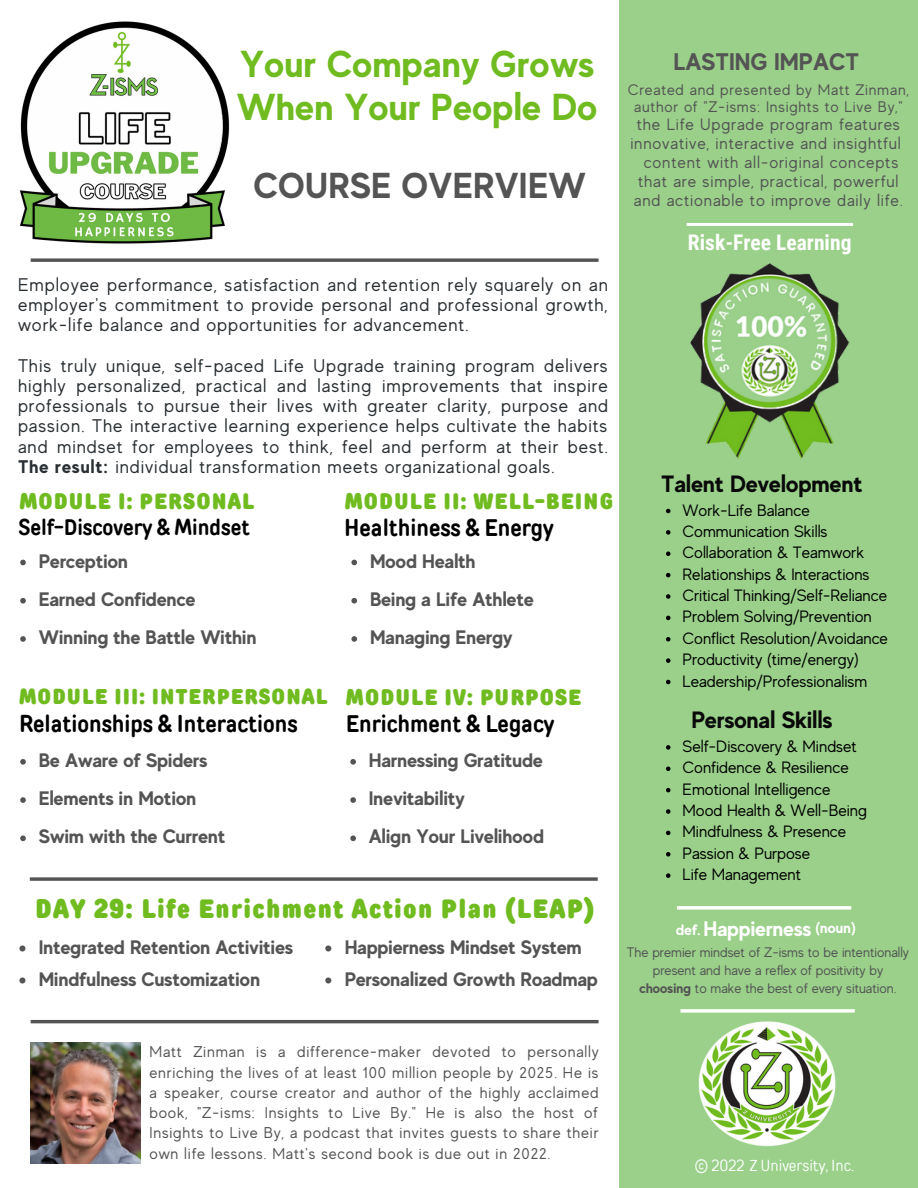
<style>
.page{position:relative;width:918px;height:1188px;background:#9ad08a}
.page>*{position:absolute;margin:0;border:0;box-sizing:border-box;transform-origin:0 0}
.t1{font:700 37.5px "MADE Evolve Sans";letter-spacing:.01em;color:#70bc20}
.t2{font:700 36px "MADE Evolve Sans";letter-spacing:.01em;color:#545454}
.t3{font:900 27px "TT Rounds Condensed";letter-spacing:.05em;color:#70bc20}
.t4{font:700 24px "MADE Evolve Sans";color:#545454}
.t5{font:700 23.85px "TT Rounds Condensed";color:#000}
.t6{font:700 23.55px "MADE Evolve Sans";color:#090909}
.t7{font:900 22.5px "TT Rounds Condensed";letter-spacing:.05em;color:#70bc20}
.t8{font:700 22.35px "TT Rounds Condensed";color:#000}
.t9{font:900 21.75px "TT Rounds Condensed";letter-spacing:.05em;color:#70bc20}
.t10{font:700 21.6px "Roboto Condensed";color:#fff}
.t11{font:700 21px "MADE Evolve Sans";color:#fff}
.t12{font:700 19.5px "MADE Evolve Sans";color:#545454}
.t13{font:18.3px/20.2px "MADE Evolve Sans";letter-spacing:.05em;color:#292f33;text-align:justify}
.t14{font:16.5px/19.2px "MADE Evolve Sans";letter-spacing:.05em;color:#545454;text-align:center}
.t15{font:16.35px "MADE Evolve Sans";color:#000}
.t16{font:15.75px "TT Rounds Condensed";color:#fff}
.t17{font:15.6px/20.2px "MADE Evolve Sans";letter-spacing:.05em;color:#545454;text-align:justify}
.t18{font:15.3px "MADE Evolve Sans";letter-spacing:.05em;color:#545454}
.t19{font:700 15px "MADE Evolve Sans";color:#fff}
.t20{font:13.8px/18px "MADE Evolve Sans";color:#545454;text-align:center}
.s1{font-weight:700}
</style>
<div class="page">
<div style="left:0;top:0;width:618px;height:1188px;background:#fff"></div>
<svg style="left:252px;top:258px;width:347px;height:4px"></svg>
<img style="left:698px;top:1021px;width:138px;height:126px">
<hr style="left:31px;top:1020px;width:568px;height:3px;background:#545454">
<svg style="left:687px;top:223px;width:166px;height:3px"></svg>
<img style="left:19px;top:21px;width:233px;height:241px">
<svg style="left:30px;top:877px;width:568px;height:4px;background:#6b6b6b"></svg>
<svg style="left:666px;top:509px;width:4px;height:4px"></svg>
<svg style="left:666px;top:530px;width:4px;height:5px"></svg>
<svg style="left:666px;top:552px;width:4px;height:4px"></svg>
<svg style="left:666px;top:573px;width:4px;height:4px"></svg>
<svg style="left:666px;top:594px;width:4px;height:5px"></svg>
<svg style="left:666px;top:616px;width:4px;height:4px"></svg>
<svg style="left:666px;top:637px;width:4px;height:5px"></svg>
<svg style="left:666px;top:658px;width:4px;height:5px"></svg>
<svg style="left:666px;top:680px;width:4px;height:4px"></svg>
<svg style="left:351px;top:560px;width:6px;height:5px"></svg>
<svg style="left:351px;top:598px;width:6px;height:6px"></svg>
<svg style="left:351px;top:636px;width:6px;height:6px"></svg>
<svg style="left:680px;top:1009px;width:175px;height:4px"></svg>
<svg style="left:677px;top:906px;width:174px;height:4px"></svg>
<img style="left:690px;top:263px;width:160px;height:196px">
<img style="left:31px;top:1043px;width:110px;height:120px">
<svg style="left:666px;top:745px;width:4px;height:5px"></svg>
<svg style="left:666px;top:767px;width:4px;height:4px"></svg>
<svg style="left:666px;top:788px;width:4px;height:4px"></svg>
<svg style="left:666px;top:809px;width:4px;height:5px"></svg>
<svg style="left:666px;top:831px;width:4px;height:4px"></svg>
<svg style="left:666px;top:852px;width:4px;height:5px"></svg>
<svg style="left:666px;top:873px;width:4px;height:5px"></svg>
<svg style="left:20px;top:560px;width:6px;height:5px"></svg>
<svg style="left:20px;top:598px;width:6px;height:6px"></svg>
<svg style="left:20px;top:636px;width:6px;height:6px"></svg>
<svg style="left:20px;top:759px;width:6px;height:6px"></svg>
<svg style="left:20px;top:797px;width:6px;height:6px"></svg>
<svg style="left:20px;top:835px;width:6px;height:6px"></svg>
<svg style="left:350px;top:759px;width:6px;height:6px"></svg>
<svg style="left:350px;top:797px;width:6px;height:6px"></svg>
<svg style="left:350px;top:835px;width:6px;height:6px"></svg>
<svg style="left:19px;top:945px;width:6px;height:6px"></svg>
<svg style="left:19px;top:977px;width:6px;height:6px"></svg>
<svg style="left:325px;top:945px;width:6px;height:6px"></svg>
<svg style="left:325px;top:977px;width:6px;height:6px"></svg>
<p class="t1" style="left:240px;top:42px;width:356px">Your Company Grows</p>
<p class="t1" style="left:237px;top:85px;width:362px">When Your People Do</p>
<p class="t2" style="left:253px;top:165px;width:334px">COURSE OVERVIEW</p>
<p class="t13" style="left:18px;top:274px;width:591px">Employee performance, satisfaction and retention rely squarely on an employer's commitment to provide personal and professional growth, work-life balance and opportunities for advancement.</p>
<p class="t13" style="left:18px;top:355px;width:592px">This truly unique, self-paced Life Upgrade training program delivers highly personalized, practical and lasting improvements that inspire professionals to pursue their lives with greater clarity, purpose and passion. The interactive learning experience helps cultivate the habits and mindset for employees to think, feel and perform at their best.<br><span class="s1">The result:</span> individual transformation meets organizational goals.</p>
<p class="t7" style="left:19px;top:487px;width:236px">MODULE I: PERSONAL</p>
<p class="t8" style="left:18px;top:514px;width:233px">Self-Discovery &amp; Mindset</p>
<p class="t12" style="left:39px;top:549px;width:91px">Perception</p>
<p class="t12" style="left:39px;top:588px;width:158px">Earned Confidence</p>
<p class="t12" style="left:39px;top:626px;width:219px">Winning the Battle Within</p>
<p class="t7" style="left:345px;top:487px;width:270px">MODULE II: WELL-BEING</p>
<p class="t5" style="left:344px;top:513px;width:211px">Healthiness &amp; Energy</p>
<p class="t12" style="left:370px;top:549px;width:107px">Mood Health</p>
<p class="t12" style="left:370px;top:588px;width:165px">Being a Life Athlete</p>
<p class="t12" style="left:370px;top:626px;width:144px">Managing Energy</p>
<p class="t9" style="left:19px;top:683px;width:310px">MODULE III: INTERPERSONAL</p>
<p class="t7" style="left:346px;top:683px;width:237px">MODULE IV: PURPOSE</p>
<p class="t5" style="left:19px;top:709px;width:280px">Relationships &amp; Interactions</p>
<p class="t5" style="left:346px;top:709px;width:210px">Enrichment &amp; Legacy</p>
<p class="t12" style="left:39px;top:749px;width:170px">Be Aware of Spiders</p>
<p class="t12" style="left:39px;top:787px;width:159px">Elements in Motion</p>
<p class="t12" style="left:39px;top:825px;width:188px">Swim with the Current</p>
<p class="t12" style="left:369px;top:749px;width:176px">Harnessing Gratitude</p>
<p class="t12" style="left:369px;top:787px;width:98px">Inevitability</p>
<p class="t12" style="left:369px;top:825px;width:177px">Align Your Livelihood</p>
<p class="t3" style="left:35px;top:892px;width:561px">DAY 29: Life Enrichment Action Plan (LEAP)</p>
<p class="t12" style="left:39px;top:936px;width:256px">Integrated Retention Activities</p>
<p class="t12" style="left:39px;top:968px;width:223px">Mindfulness Customization</p>
<p class="t12" style="left:345px;top:936px;width:239px">Happierness Mindset System</p>
<p class="t12" style="left:345px;top:968px;width:255px">Personalized Growth Roadmap</p>
<p class="t4" style="left:673px;top:48px;width:187px">LASTING IMPACT</p>
<p class="t18" style="left:628px;top:81px;width:283px">Created and presented by Matt Zinman,</p>
<p class="t18" style="left:634px;top:98px;width:270px">author of "Z-isms: Insights to Live By,"</p>
<p class="t14" style="left:637px;top:115px;width:265px">the Life Upgrade program features</p>
<p class="t14" style="left:630px;top:134px;width:274px">innovative, interactive and insightful content with all-original concepts that are simple, practical, powerful and actionable to improve daily life.</p>
<p class="t10" style="left:688px;top:230px;width:165px">Risk-Free Learning</p>
<p class="t6" style="left:661px;top:470px;width:203px">Talent Development</p>
<p class="t15" style="left:683px;top:501px;width:129px">Work-Life Balance</p>
<p class="t15" style="left:683px;top:522px;width:147px">Communication Skills</p>
<p class="t15" style="left:683px;top:544px;width:183px">Collaboration &amp; Teamwork</p>
<p class="t15" style="left:683px;top:565px;width:189px">Relationships &amp; Interactions</p>
<p class="t15" style="left:683px;top:586px;width:206px">Critical Thinking/Self-Reliance</p>
<p class="t15" style="left:683px;top:608px;width:191px">Problem Solving/Prevention</p>
<p class="t15" style="left:683px;top:629px;width:207px">Conflict Resolution/Avoidance</p>
<p class="t15" style="left:683px;top:650px;width:178px">Productivity (time/energy)</p>
<p class="t15" style="left:683px;top:672px;width:186px">Leadership/Professionalism</p>
<p class="t6" style="left:691px;top:706px;width:143px">Personal Skills</p>
<p class="t15" style="left:683px;top:737px;width:176px">Self-Discovery &amp; Mindset</p>
<p class="t15" style="left:683px;top:759px;width:168px">Confidence &amp; Resilience</p>
<p class="t15" style="left:683px;top:780px;width:149px">Emotional Intelligence</p>
<p class="t15" style="left:683px;top:801px;width:186px">Mood Health &amp; Well-Being</p>
<p class="t15" style="left:683px;top:823px;width:165px">Mindfulness &amp; Presence</p>
<p class="t15" style="left:683px;top:844px;width:129px">Passion &amp; Purpose</p>
<p class="t15" style="left:683px;top:865px;width:120px">Life Management</p>
<p class="t11" style="left:704px;top:916px;width:110px">Happierness</p>
<p class="t19" style="left:816px;top:919px;width:42px">(noun)</p>
<p class="t19" style="left:676px;top:921px;width:26px">def.</p>
<p class="t20" style="left:627px;top:943px;width:284px">The premier mindset of Z-isms to be intentionally present and have a reflex of positivity by <span class="s1">choosing</span> to make the best of every situation.</p>
<p class="t17" style="left:150px;top:1042px;width:451px">Matt Zinman is a difference-maker devoted to personally enriching the lives of at least 100 million people by 2025. He is a speaker, course creator and author of the highly acclaimed book, "Z-isms: Insights to Live By." He is also the host of Insights to Live By, a podcast that invites guests to share their own life lessons. Matt's second book is due out in 2022.</p>
<p class="t16" style="left:695px;top:1156px;width:161px">© 2022 Z University, Inc.</p>
</div>
